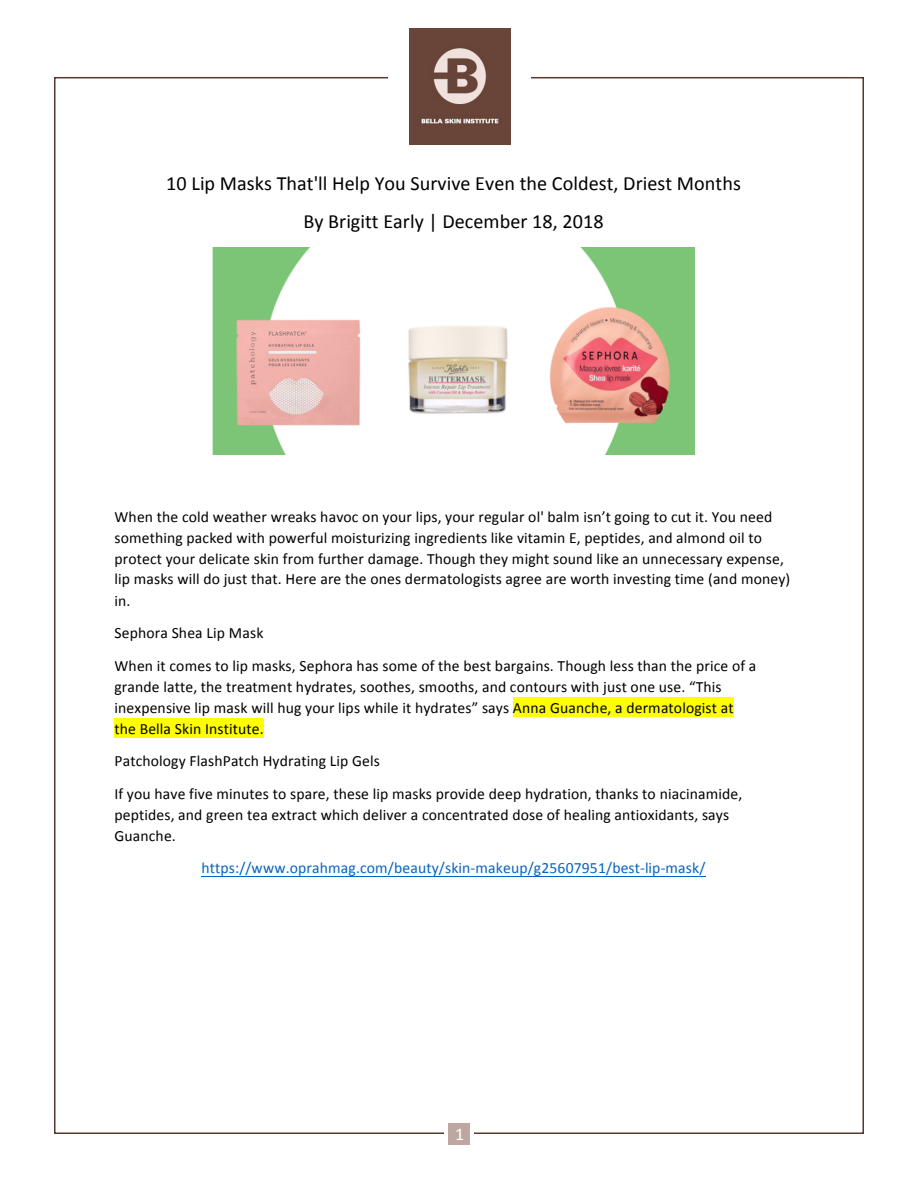
<style>
.page{position:relative;width:918px;height:1188px;background:#fff}
.page>*{position:absolute;margin:0;border:0;box-sizing:border-box;transform-origin:0 0}
.t1{font:20.1px/38.2px "Calibri";letter-spacing:.005em;color:#000;text-align:center}
.t2{font:18px "Calibri";color:#fff}
.t3{font:15.6px/21px "Calibri";letter-spacing:.01em;color:#000}
.t4{font:15.6px "Calibri";letter-spacing:.01em;color:#0563c1}
</style>
<div class="page">
<div style="left:448px;top:1123px;width:22px;height:22px;background:#bea7a0"></div>
<div style="left:513px;top:697px;width:221px;height:20px;background:#ff0"></div>
<div style="left:114px;top:718px;width:150px;height:20px;background:#ff0"></div>
<hr style="left:201px;top:876px;width:505px;height:1px;background:#0563c1">
<img style="left:213px;top:247px;width:481px;height:207px">
<img style="left:409px;top:29px;width:101px;height:116px">
<p class="t1" style="left:166px;top:164px;width:576px">10 Lip Masks That'll Help You Survive Even the Coldest, Driest Months<br>By Brigitt Early | December 18, 2018</p>
<p class="t3" style="left:114px;top:506px;width:677px">When the cold weather wreaks havoc on your lips, your regular ol' balm isn’t going to cut it. You need something packed with powerful moisturizing ingredients like vitamin E, peptides, and almond oil to protect your delicate skin from further damage. Though they might sound like an unnecessary expense, lip masks will do just that. Here are the ones dermatologists agree are worth investing time (and money) in.</p>
<p class="t3" style="left:114px;top:617px;width:643px;line-height:32.7px">Sephora Shea Lip Mask<br>When it comes to lip masks, Sephora has some of the best bargains. Though less than the price of a</p>
<p class="t3" style="left:114px;top:676px;width:621px">grande latte, the treatment hydrates, soothes, smooths, and contours with just one use. “This inexpensive lip mask will hug your lips while it hydrates” says Anna Guanche, a dermatologist at the Bella Skin Institute.</p>
<p class="t3" style="left:114px;top:745px;width:629px;line-height:32.7px">Patchology FlashPatch Hydrating Lip Gels<br>If you have five minutes to spare, these lip masks provide deep hydration, thanks to niacinamide,</p>
<p class="t3" style="left:114px;top:804px;width:616px">peptides, and green tea extract which deliver a concentrated dose of healing antioxidants, says<br>Guanche.</p>
<p class="t4" style="left:201px;top:858px;width:506px">https://www.oprahmag.com/beauty/skin-makeup/g25607951/best-lip-mask/</p>
<p class="t2" style="left:455px;top:1123px;width:11px">1</p>
</div>
